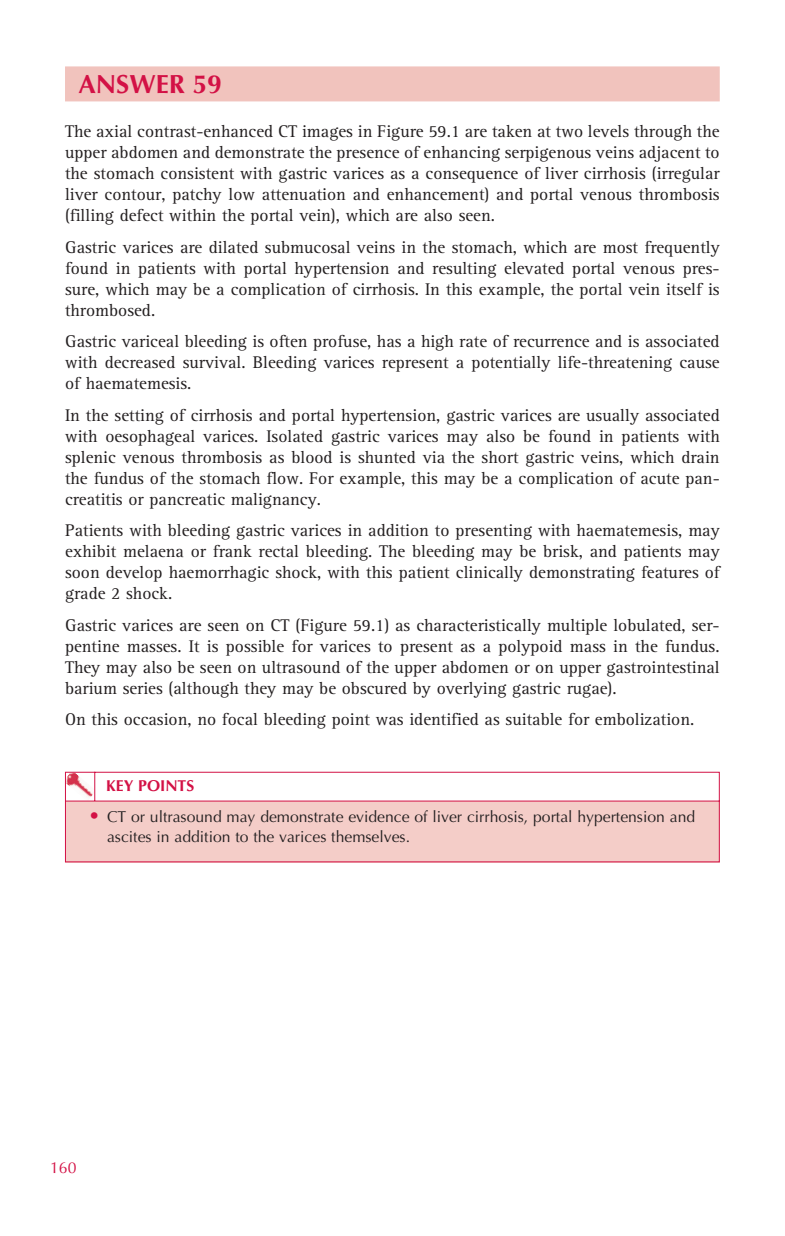
<style>
.page{position:relative;width:785px;height:1236px;background:#fff}
.page>*{position:absolute;margin:0;border:0;box-sizing:border-box;transform-origin:0 0}
.t1{font:700 26.25px "Optima";color:#d31145}
.t2{font:17.5px/21px "Rotis Serif";color:#231f20;text-align:justify}
.t3{font:15.75px/19.2px "Optima";color:#231f20}
.t4{font:700 15.75px "Optima";color:#d31145}
.t5{font:15.75px "Optima";color:#d31145}
.s1{font-size:19.25px;color:#d31145}
</style>
<div class="page">
<div style="left:65px;top:66px;width:654px;height:35px;background:#f1c3bd"></div>
<svg style="left:65px;top:771px;width:655px;height:92px"></svg>
<h1 class="t1" style="left:78px;top:73px;width:145px">ANSWER 59</h1>
<p class="t2" style="left:65px;top:123px;width:656px">The axial contrast-enhanced CT images in Figure 59.1 are taken at two levels through the upper abdomen and demonstrate the presence of enhancing serpigenous veins adjacent to the stomach consistent with gastric varices as a consequence of liver cirrhosis (irregular liver contour, patchy low attenuation and enhancement) and portal venous thrombosis (filling defect within the portal vein), which are also seen.</p>
<p class="t2" style="left:65px;top:238px;width:656px">Gastric varices are dilated submucosal veins in the stomach, which are most frequently found in patients with portal hypertension and resulting elevated portal venous pres&shy;sure, which may be a complication of cirrhosis. In this example, the portal vein itself is thrombosed.</p>
<p class="t2" style="left:65px;top:333px;width:656px">Gastric variceal bleeding is often profuse, has a high rate of recurrence and is associated with decreased survival. Bleeding varices represent a potentially life-threatening cause of haematemesis.</p>
<p class="t2" style="left:65px;top:406px;width:656px">In the setting of cirrhosis and portal hypertension, gastric varices are usually associated with oesophageal varices. Isolated gastric varices may also be found in patients with splenic venous thrombosis as blood is shunted via the short gastric veins, which drain the fundus of the stomach flow. For example, this may be a complication of acute pan&shy;creatitis or pancreatic malignancy.</p>
<p class="t2" style="left:65px;top:522px;width:656px">Patients with bleeding gastric varices in addition to presenting with haematemesis, may exhibit melaena or frank rectal bleeding. The bleeding may be brisk, and patients may soon develop haemorrhagic shock, with this patient clinically demonstrating features of grade 2 shock.</p>
<p class="t2" style="left:65px;top:616px;width:656px">Gastric varices are seen on CT (Figure 59.1) as characteristically multiple lobulated, ser&shy;pentine masses. It is possible for varices to present as a polypoid mass in the fundus.<br>They may also be seen on ultrasound of the upper abdomen or on upper gastrointestinal barium series (although they may be obscured by overlying gastric rugae).</p>
<p class="t2" style="left:65px;top:711px;width:630px">On this occasion, no focal bleeding point was identified as suitable for embolization.</p>
<p class="t4" style="left:106px;top:779px;width:89px">KEY POINTS</p>
<p class="t3" style="left:107px;top:809px;width:589px;text-indent:-18px"><span class="s1">•</span> CT or ultrasound may demonstrate evidence of liver cirrhosis, portal hypertension and ascites in addition to the varices themselves.</p>
<p class="t5" style="left:50px;top:1161px;width:28px">160</p>
</div>
